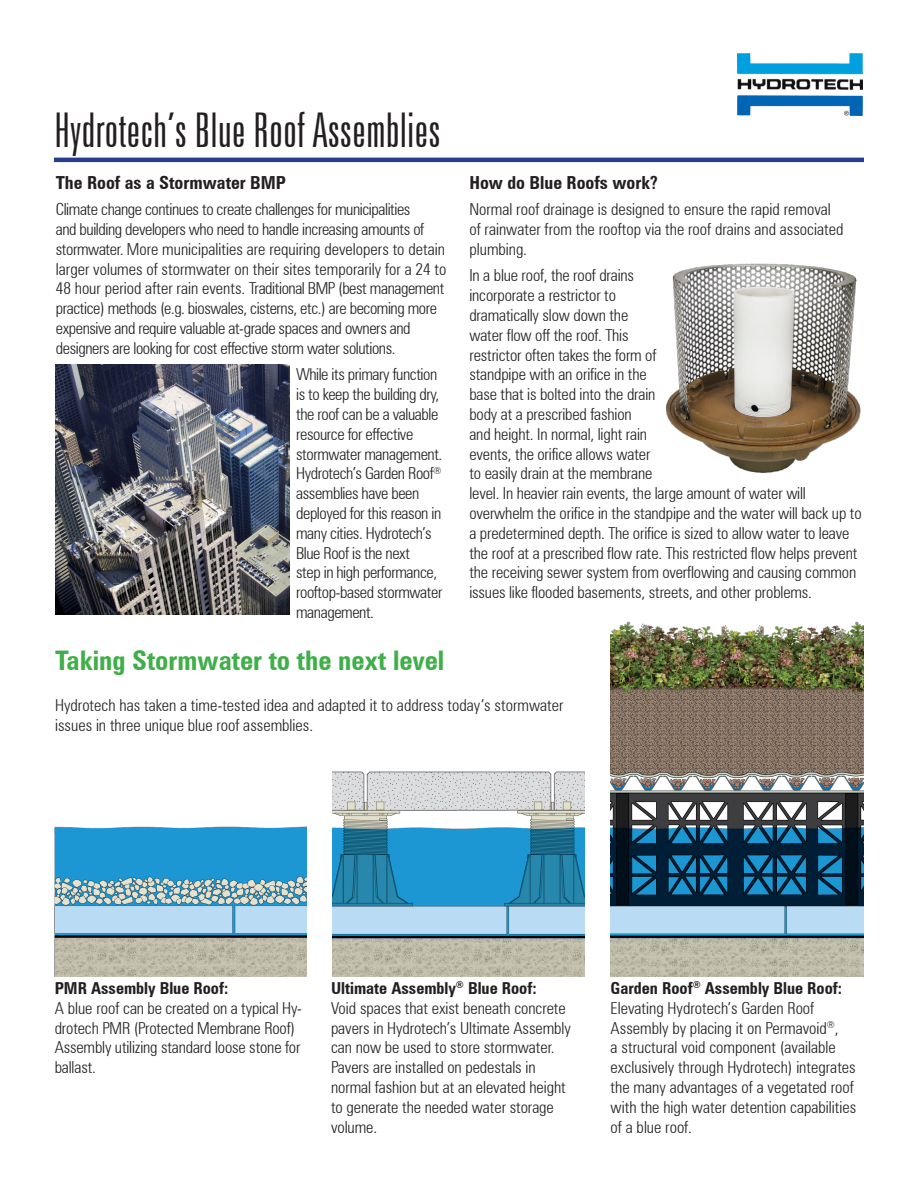
<style>
.page{position:relative;width:918px;height:1188px;background:#fff}
.page>*{position:absolute;margin:0;border:0;box-sizing:border-box;transform-origin:0 0}
.t1{font:300 extra-condensed 48px "Zurich BT";color:#231f20}
.t2{font:700 condensed 27px "Zurich BT";color:#40ae49}
.t3{font:700 condensed 18px "Zurich BT";color:#231f20}
.t4{font:300 condensed 16.5px/19.8px "Zurich BT";letter-spacing:-.01em;color:#231f20}
.t5{font:700 condensed 16.5px "Zurich BT";color:#231f20}
</style>
<div class="page">
<img style="left:56px;top:364px;width:233px;height:250px">
<img style="left:738px;top:54px;width:125px;height:62px">
<hr style="left:54px;top:158px;width:810px;height:4px;background:#253f8e">
<img style="left:665px;top:263px;width:196px;height:210px">
<img style="left:55px;top:826px;width:251px;height:150px">
<img style="left:333px;top:771px;width:251px;height:205px">
<img style="left:611px;top:621px;width:252px;height:355px">
<p class="t1" style="left:54px;top:104px;width:388px">Hydrotech’s Blue Roof Assemblies</p>
<p class="t3" style="left:56px;top:171px;width:232px">The Roof as a Stormwater BMP</p>
<p class="t4" style="left:56px;top:199px;width:392px">Climate change continues to create challenges for municipalities<br>and building developers who need to handle increasing amounts of stormwater. More municipalities are requiring developers to detain larger volumes of stormwater on their sites temporarily for a 24 to 48 hour period after rain events. Traditional BMP (best management practice) methods (e.g. bioswales, cisterns, etc.) are becoming more expensive and require valuable at-grade spaces and owners and designers are looking for cost effective storm water solutions.</p>
<p class="t4" style="left:296px;top:364px;width:148px">While its primary function is to keep the building dry, the roof can be a valuable resource for effective stormwater management.<br>Hydrotech’s Garden Roof<sup>® </sup>assemblies have been deployed for this reason in many cities. Hydrotech’s<br>Blue Roof is the next<br>step in high performance, rooftop-based stormwater management.</p>
<p class="t3" style="left:469px;top:171px;width:190px">How do Blue Roofs work?</p>
<p class="t4" style="left:469px;top:199px;width:376px">Normal roof drainage is designed to ensure the rapid removal of rainwater from the rooftop via the roof drains and associated plumbing.</p>
<p class="t4" style="left:469px;top:265px;width:394px">In a blue roof, the roof drains<br>incorporate a restrictor to<br>dramatically slow down the<br>water flow off the roof. This<br>restrictor often takes the form of<br>standpipe with an orifice in the<br>base that is bolted into the drain<br>body at a prescribed fashion<br>and height. In normal, light rain<br>events, the orifice allows water<br>to easily drain at the membrane<br>level. In heavier rain events, the large amount of water will overwhelm the orifice in the standpipe and the water will back up to a predetermined depth. The orifice is sized to allow water to leave the roof at a prescribed flow rate. This restricted flow helps prevent the receiving sewer system from overflowing and causing common issues like flooded basements, streets, and other problems.</p>
<p class="t2" style="left:55px;top:644px;width:391px">Taking Stormwater to the next level</p>
<p class="t4" style="left:55px;top:695px;width:510px">Hydrotech has taken a time-tested idea and adapted it to address today’s stormwater issues in three unique blue roof assemblies.</p>
<p class="t5" style="left:55px;top:978px;width:175px">PMR Assembly Blue Roof:</p>
<p class="t4" style="left:55px;top:998px;width:249px">A blue roof can be created on a typical Hy&shy;drotech PMR (Protected Membrane Roof)<br>Assembly utilizing standard loose stone for ballast.</p>
<p class="t5" style="left:331px;top:978px;width:207px">Ultimate Assembly<sup>®</sup> Blue Roof:</p>
<p class="t4" style="left:331px;top:998px;width:241px">Void spaces that exist beneath concrete pavers in Hydrotech’s Ultimate Assembly can now be used to store stormwater.<br>Pavers are installed on pedestals in normal fashion but at an elevated height to generate the needed water storage volume.</p>
<p class="t5" style="left:611px;top:978px;width:233px">Garden Roof<sup>®</sup> Assembly Blue Roof:</p>
<p class="t4" style="left:611px;top:998px;width:247px">Elevating Hydrotech’s Garden Roof Assembly by placing it on Permavoid<sup>®</sup>,<br>a structural void component (available exclusively through Hydrotech) integrates the many advantages of a vegetated roof with the high water detention capabilities of a blue roof.</p>
</div>
